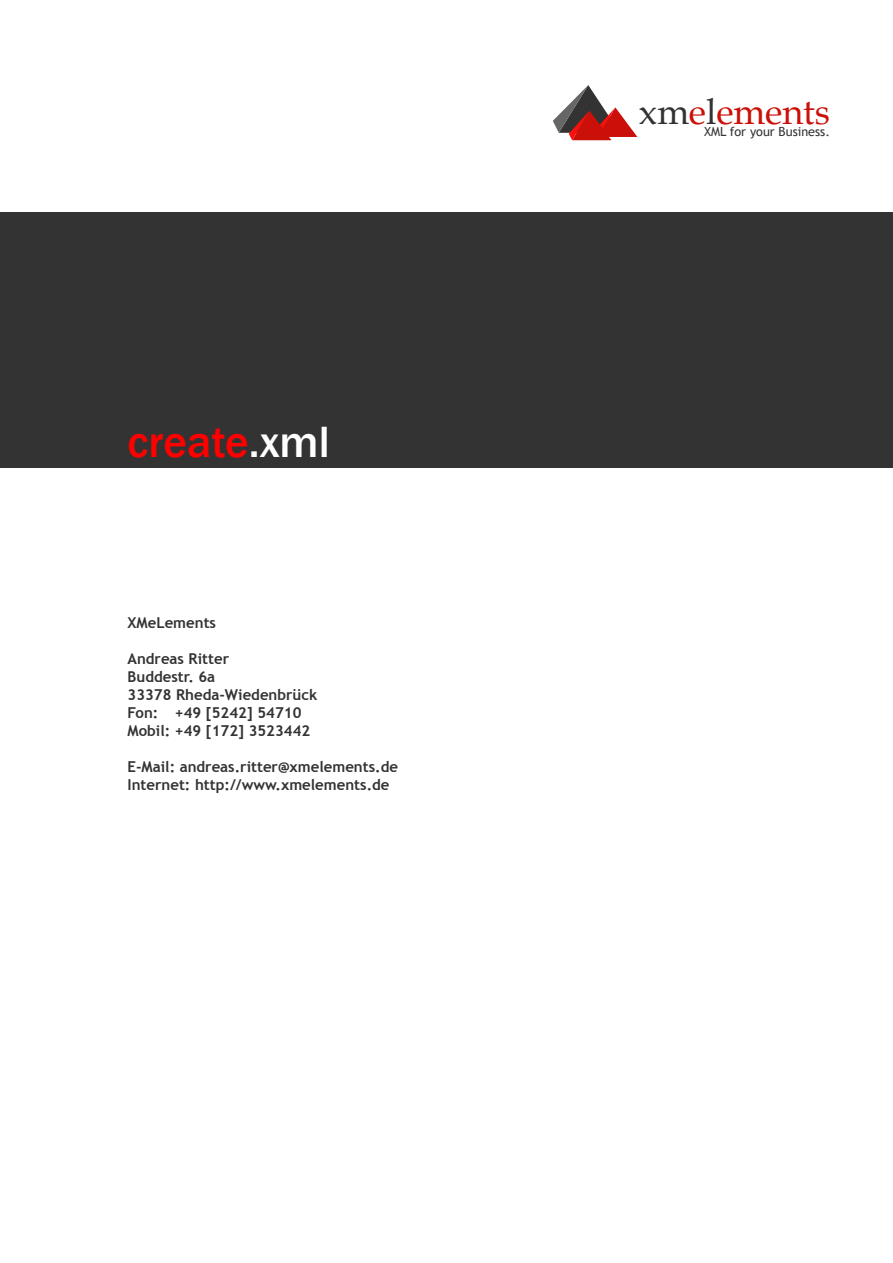
<style>
.page{position:relative;width:893px;height:1263px;background:#fff}
.page>*{position:absolute;margin:0;border:0;box-sizing:border-box;transform-origin:0 0}
.t1{font:500 45px "Franklin Gothic";color:#f00}
.t2{font:35.85px "Book Antiqua";color:#cb1009}
.t3{font:700 15px "Trebuchet MS";color:#333}
.t4{font:12.6px "Trebuchet MS";color:#333}
.s1{color:#fff}
.s2{color:#333}
</style>
<div class="page">
<div style="left:0;top:213px;width:893px;height:255px;background:#333"></div>
<svg style="left:553px;top:85px;width:84px;height:55px"></svg>
<p class="t1" style="left:128px;top:414px;width:204px">create<span class="s1">.xml</span></p>
<p class="t3" style="left:128px;top:613px;width:90px">XMeLements</p>
<p class="t3" style="left:128px;top:649px;width:103px">Andreas Ritter</p>
<p class="t3" style="left:128px;top:667px;width:89px">Buddestr. 6a</p>
<p class="t3" style="left:128px;top:685px;width:191px">33378 Rheda-Wiedenbrück</p>
<p class="t3" style="left:128px;top:703px;width:175px">Fon: +49 [5242] 54710</p>
<p class="t3" style="left:128px;top:721px;width:184px">Mobil: +49 [172] 3523442</p>
<p class="t3" style="left:128px;top:757px;width:272px">E-Mail: andreas.ritter@xmelements.de</p>
<p class="t3" style="left:128px;top:775px;width:263px">Internet: http://www.xmelements.de</p>
<h2 class="t2" style="left:639px;top:87px;width:193px"><span class="s2">xm</span>e<span class="s2">l</span>ements</h2>
<p class="t4" style="left:704px;top:124px;width:127px">XML for your Business.</p>
</div>
